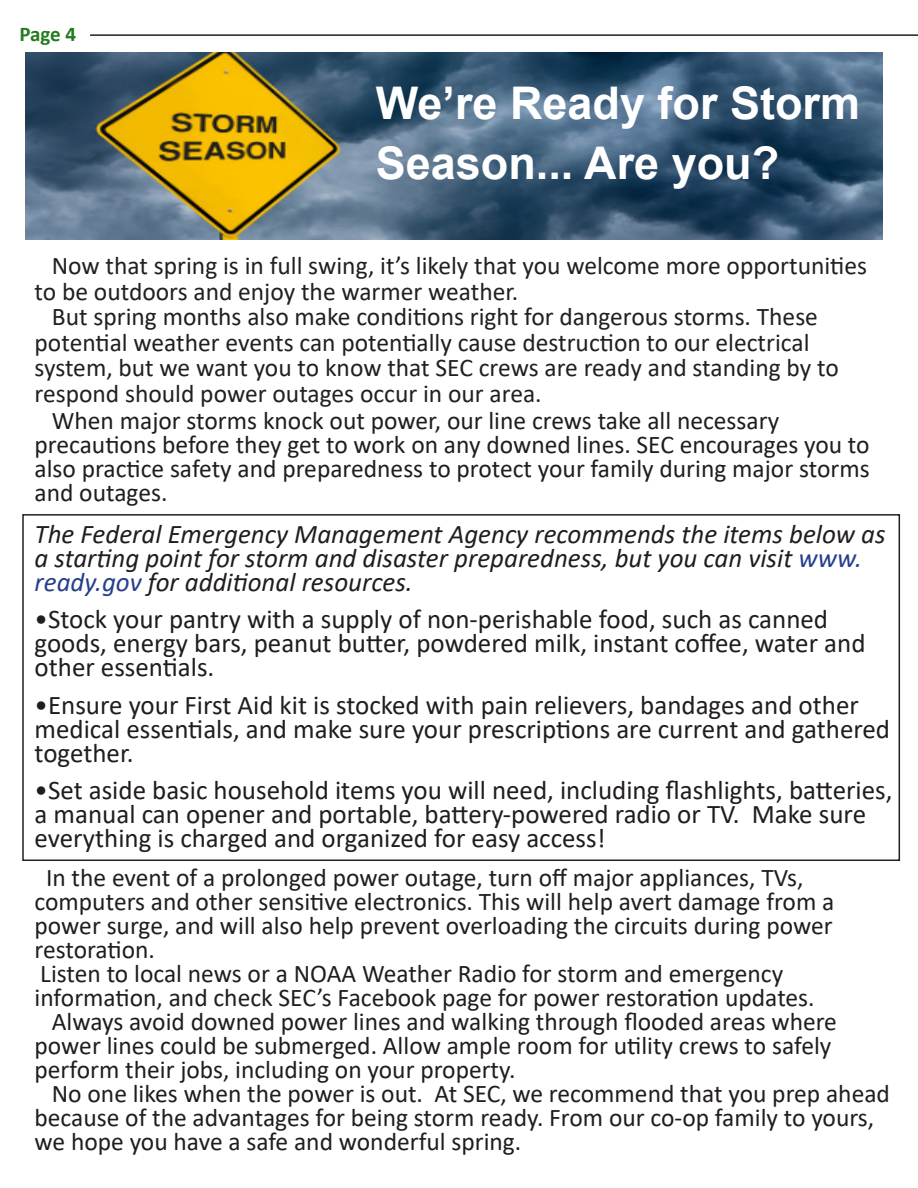
<style>
.page{position:relative;width:918px;height:1188px;background:#fff}
.page>*{position:absolute;margin:0;border:0;box-sizing:border-box;transform-origin:0 0}
.t1{font:700 45px "Arial";color:#fff}
.Pa0{font:27px/24px "Calibri";color:#211d1e}
.Pa0-2{font:italic 27px/24px "Calibri";color:#211d1e}
.Pa0-3{font:25.5px/24px "Calibri";color:#211d1e}
.Pa0-4{font:25.5px/25.5px "Calibri";color:#231f20}
.t2{font:700 21px "Calibri";color:#237b20}
.s1{color:#253f8e}
</style>
<div class="page">
<hr style="left:90px;top:34px;width:828px;height:2px;background:#231f20">
<img style="left:26px;top:52px;width:856px;height:188px">
<div style="left:22px;top:514px;width:878px;height:347px;border:2px solid #231f20"></div>
<p class="t2" style="left:19px;top:19px;width:58px">Page 4</p>
<p class="t1" style="left:376px;top:72px;width:486px">We’re Ready for Storm</p>
<p class="t1" style="left:376px;top:132px;width:405px">Season... Are you?</p>
<p class="Pa0-4" style="left:35px;top:252px;width:834px;text-indent:17px">Now that spring is in full swing, it’s likely that you welcome more opportunities to be outdoors and enjoy the warmer weather.</p>
<p class="Pa0-4" style="left:35px;top:303px;width:806px;text-indent:17px">But spring months also make conditions right for dangerous storms. These potential weather events can potentially cause destruction to our electrical system, but we want you to know that SEC crews are ready and standing by to respond should power outages occur in our area.</p>
<p class="Pa0-3" style="left:35px;top:407px;width:837px;text-indent:17px">When major storms knock out power, our line crews take all necessary precautions before they get to work on any downed lines. SEC encourages you to also practice safety and preparedness to protect your family during major storms and outages.</p>
<p class="Pa0-2" style="left:35px;top:520px;width:853px">The Federal Emergency Management Agency recommends the items below as a starting point for storm and disaster preparedness, but you can visit <span class="s1">www. ready.gov</span> for additional resources.</p>
<p class="Pa0" style="left:35px;top:606px;width:832px">•Stock your pantry with a supply of non-perishable food, such as canned goods, energy bars, peanut butter, powdered milk, instant coffee, water and other essentials.</p>
<p class="Pa0" style="left:35px;top:692px;width:857px">•Ensure your First Aid kit is stocked with pain relievers, bandages and other medical essentials, and make sure your prescriptions are current and gathered together.</p>
<p class="Pa0" style="left:35px;top:777px;width:859px">•Set aside basic household items you will need, including flashlights, batteries, a manual can opener and portable, battery-powered radio or TV. Make sure everything is charged and organized for easy access!</p>
<p class="Pa0-3" style="left:35px;top:865px;width:801px;text-indent:12px">In the event of a prolonged power outage, turn off major appliances, TVs, computers and other sensitive electronics. This will help avert damage from a power surge, and will also help prevent overloading the circuits during power restoration.</p>
<p class="Pa0-3" style="left:35px;top:961px;width:782px">Listen to local news or a NOAA Weather Radio for storm and emergency information, and check SEC’s Facebook page for power restoration updates.</p>
<p class="Pa0-3" style="left:35px;top:1009px;width:804px;text-indent:17px">Always avoid downed power lines and walking through flooded areas where power lines could be submerged. Allow ample room for utility crews to safely perform their jobs, including on your property.</p>
<p class="Pa0-3" style="left:35px;top:1081px;width:857px;text-indent:17px">No one likes when the power is out. At SEC, we recommend that you prep ahead because of the advantages for being storm ready. From our co-op family to yours, we hope you have a safe and wonderful spring.</p>
</div>
